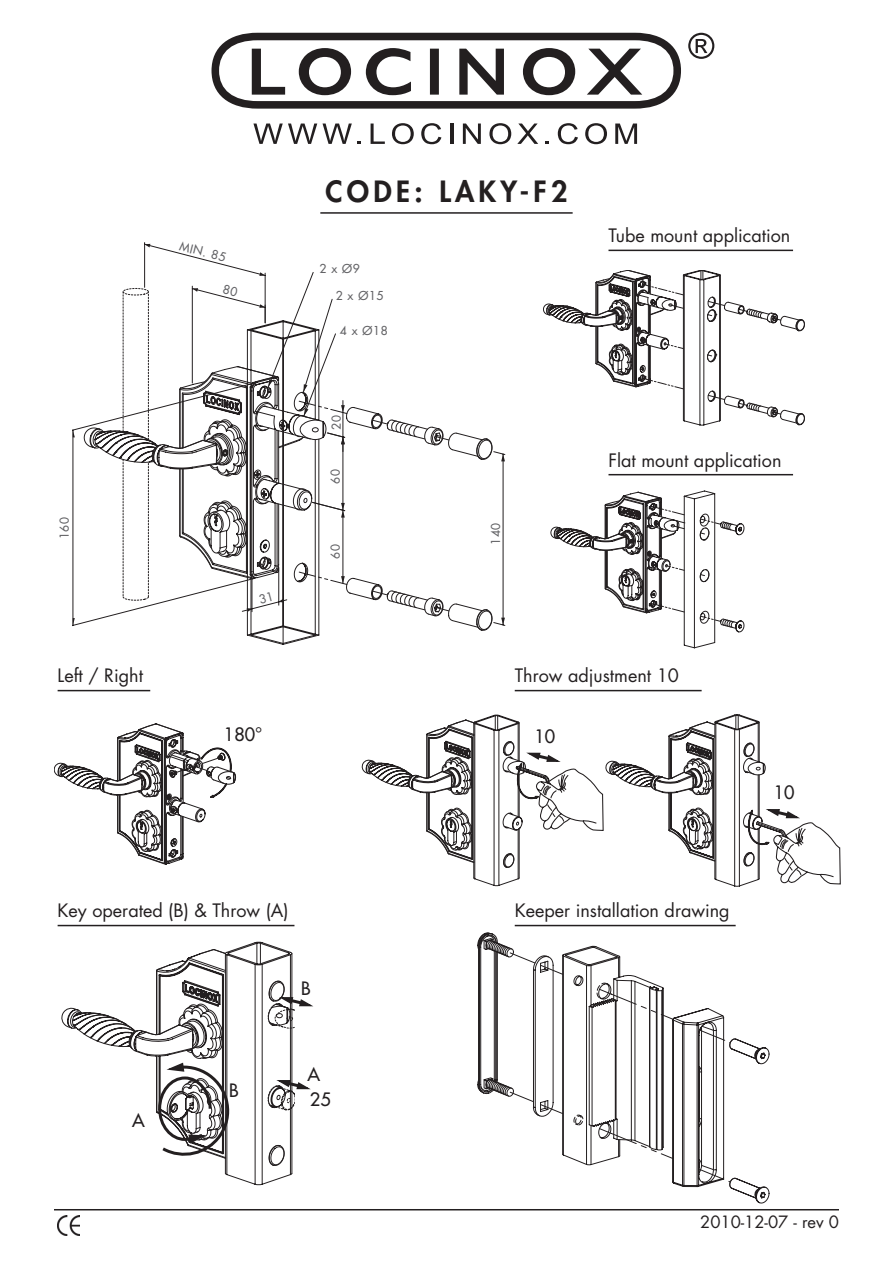
<style>
.page{position:relative;width:893px;height:1263px;background:#fff}
.page>*{position:absolute;margin:0;border:0;box-sizing:border-box;transform-origin:0 0}
.t1{font:800 28.5px "Futura Std";letter-spacing:.15em;color:#231f20}
.t2{font:18px "Futura Std";color:#231f20}
.t3{font:500 18px "Futura Std";color:#231f20}
.t4{font:16.5px "Futura Std";color:#231f20}
.t5{font:500 12px "Futura Std";letter-spacing:.05em;color:#636366}
</style>
<div class="page">
<svg style="left:211px;top:33px;width:470px;height:76px"></svg>
<svg style="left:253px;top:124px;width:99px;height:20px"></svg>
<svg style="left:371px;top:124px;width:14px;height:20px"></svg>
<svg style="left:392px;top:123px;width:22px;height:21px"></svg>
<svg style="left:421px;top:123px;width:20px;height:21px"></svg>
<hr style="left:450px;top:124px;width:3px;height:20px;background:#231f20">
<svg style="left:463px;top:124px;width:18px;height:20px"></svg>
<svg style="left:489px;top:123px;width:22px;height:21px"></svg>
<svg style="left:517px;top:124px;width:21px;height:20px"></svg>
<svg style="left:558px;top:123px;width:20px;height:21px"></svg>
<svg style="left:585px;top:123px;width:22px;height:21px"></svg>
<svg style="left:615px;top:124px;width:22px;height:20px"></svg>
<svg style="left:688px;top:33px;width:26px;height:26px"></svg>
<hr style="left:320px;top:212px;width:253px;height:2px;background:#231f20">
<img style="left:57px;top:1216px;width:22px;height:19px">
<hr style="left:54px;top:1209px;width:785px;height:1px;background:#231f20">
<svg style="left:493px;top:451px;width:12px;height:175px"></svg>
<svg style="left:246px;top:407px;width:241px;height:224px"></svg>
<svg style="left:58px;top:723px;width:179px;height:141px"></svg>
<svg style="left:477px;top:933px;width:21px;height:161px"></svg>
<svg style="left:487px;top:940px;width:273px;height:258px"></svg>
<svg style="left:67px;top:942px;width:225px;height:243px"></svg>
<svg style="left:71px;top:949px;width:242px;height:217px"></svg>
<svg style="left:361px;top:714px;width:480px;height:172px"></svg>
<svg style="left:543px;top:270px;width:262px;height:378px"></svg>
<hr style="left:58px;top:690px;width:92px;height:1px;background:#231f20">
<hr style="left:608px;top:250px;width:185px;height:1px;background:#231f20">
<hr style="left:608px;top:474px;width:185px;height:1px;background:#231f20">
<hr style="left:515px;top:690px;width:187px;height:1px;background:#231f20">
<hr style="left:58px;top:925px;width:236px;height:1px;background:#231f20">
<hr style="left:515px;top:925px;width:221px;height:1px;background:#231f20">
<svg style="left:73px;top:242px;width:272px;height:384px"></svg>
<p class="t5" style="left:182px;top:238px;width:49px;rotate:14deg">MIN. 85</p>
<h1 class="t1" style="left:325px;top:174px;width:243px">CODE: LAKY-F2</h1>
<p class="t5" style="left:319px;top:261px;width:42px">2 x Ø9</p>
<p class="t5" style="left:336px;top:288px;width:49px">2 x Ø15</p>
<p class="t5" style="left:340px;top:323px;width:49px">4 x Ø18</p>
<p class="t5" style="left:329px;top:430px;width:16px;rotate:-90deg">20</p>
<p class="t5" style="left:328px;top:484px;width:16px;rotate:-90deg">60</p>
<p class="t5" style="left:57px;top:539px;width:24px;rotate:-90deg">160</p>
<p class="t5" style="left:488px;top:545px;width:24px;rotate:-90deg">140</p>
<p class="t5" style="left:328px;top:559px;width:16px;rotate:-90deg">60</p>
<p class="t2" style="left:608px;top:224px;width:183px">Tube mount application</p>
<p class="t2" style="left:608px;top:448px;width:175px">Flat mount application</p>
<p class="t2" style="left:58px;top:664px;width:87px">Left / Right</p>
<p class="t3" style="left:224px;top:723px;width:40px">180°</p>
<p class="t2" style="left:515px;top:664px;width:166px">Throw adjustment 10</p>
<p class="t3" style="left:534px;top:725px;width:22px">10</p>
<p class="t2" style="left:58px;top:899px;width:233px">Key operated (B) &amp; Throw (A)</p>
<p class="t2" style="left:515px;top:899px;width:216px">Keeper installation drawing</p>
<p class="t3" style="left:301px;top:977px;width:11px">B</p>
<p class="t3" style="left:132px;top:1109px;width:14px">A</p>
<p class="t3" style="left:229px;top:1079px;width:11px">B</p>
<p class="t3" style="left:307px;top:1063px;width:14px">A</p>
<p class="t3" style="left:310px;top:1088px;width:22px">25</p>
<p class="t3" style="left:774px;top:781px;width:22px">10</p>
<p class="t4" style="left:700px;top:1211px;width:140px">2010-12-07 - rev 0</p>
</div>
